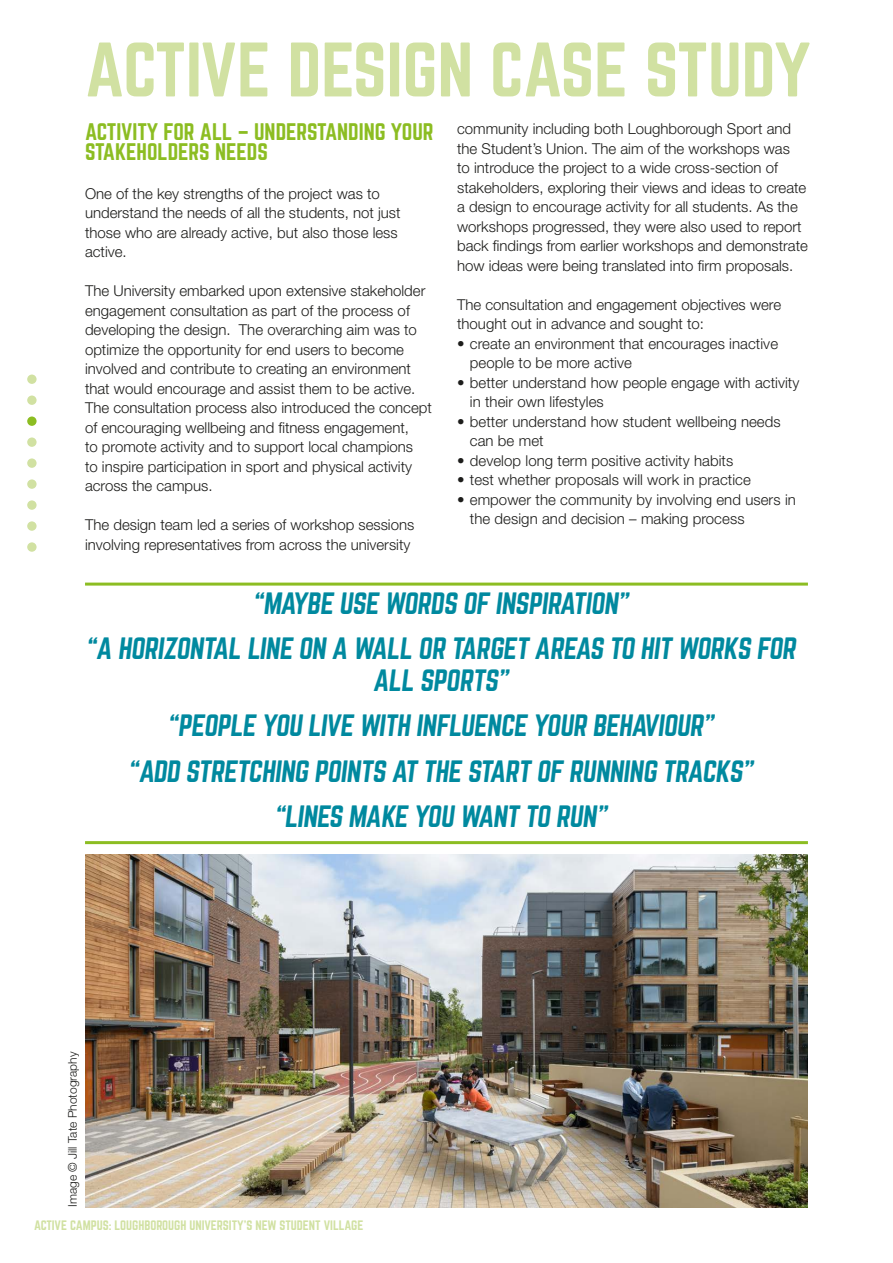
<style>
.page{position:relative;width:893px;height:1263px;background:#fff}
.page>*{position:absolute;margin:0;border:0;box-sizing:border-box;transform-origin:0 0}
.t1{font:67.35px "Norwester";color:#d1e1a2}
.t2{font:27px/45.2px "Norwester";color:#00899f;text-align:center}
.t3{font:21px/19.5px "Norwester";color:#8cbd22}
.t4{font:300 15px/19.5px "Helvetica Neue LT Std";color:#1d1d1b}
.t5{font:12px "Norwester";color:#d1e1a2}
.t6{font:300 12px "Helvetica Neue LT Std";color:#1d1d1b}
</style>
<div class="page">
<div style="left:27px;top:375px;width:10px;height:9px;background:#d1e1a2;border-radius:50%"></div>
<div style="left:27px;top:395px;width:10px;height:10px;background:#d1e1a2;border-radius:50%"></div>
<svg style="left:27px;top:416px;width:10px;height:10px"></svg>
<div style="left:27px;top:437px;width:10px;height:10px;background:#d1e1a2;border-radius:50%"></div>
<div style="left:27px;top:458px;width:10px;height:10px;background:#d1e1a2;border-radius:50%"></div>
<hr style="left:85px;top:583px;width:723px;height:3px;background:#8cbd22">
<hr style="left:85px;top:841px;width:723px;height:3px;background:#8cbd22">
<img style="left:85px;top:855px;width:723px;height:352px">
<div style="left:27px;top:479px;width:10px;height:10px;background:#d1e1a2;border-radius:50%"></div>
<div style="left:27px;top:500px;width:10px;height:10px;background:#d1e1a2;border-radius:50%"></div>
<div style="left:27px;top:521px;width:10px;height:10px;background:#d1e1a2;border-radius:50%"></div>
<div style="left:27px;top:542px;width:10px;height:10px;background:#d1e1a2;border-radius:50%"></div>
<h1 class="t1" style="left:85px;top:38px;width:727px">ACTIVE DESIGN CASE STUDY</h1>
<p class="t4" style="left:457px;top:119px;width:352px">community including both Loughborough Sport and the Student’s Union. The aim of the workshops was<br>to introduce the project to a wide cross-section of stakeholders, exploring their views and ideas to create a design to encourage activity for all students. As the workshops progressed, they were also used to report back findings from earlier workshops and demonstrate how ideas were being translated into firm proposals.</p>
<p class="t4" style="left:457px;top:294px;width:325px">The consultation and engagement objectives were thought out in advance and sought to:</p>
<p class="t4" style="left:470px;top:333px;width:310px;text-indent:-13px">• create an environment that encourages inactive people to be more active</p>
<p class="t4" style="left:470px;top:372px;width:331px;text-indent:-13px">• better understand how people engage with activity in their own lifestyles</p>
<p class="t4" style="left:470px;top:411px;width:312px;text-indent:-13px">• better understand how student wellbeing needs can be met</p>
<p class="t4" style="left:457px;top:450px;width:278px">• develop long term positive activity habits</p>
<p class="t4" style="left:457px;top:470px;width:295px">• test whether proposals will work in practice</p>
<p class="t4" style="left:470px;top:489px;width:327px;text-indent:-13px">• empower the community by involving end users in the design and decision – making process</p>
<h3 class="t3" style="left:85px;top:123px;width:350px">ACTIVITY FOR ALL – UNDERSTANDING YOUR<br>STAKEHOLDERS NEEDS</h3>
<p class="t4" style="left:85px;top:183px;width:317px">One of the key strengths of the project was to understand the needs of all the students, not just those who are already active, but also those less active.</p>
<p class="t4" style="left:85px;top:281px;width:348px">The University embarked upon extensive stakeholder engagement consultation as part of the process of developing the design. The overarching aim was to optimize the opportunity for end users to become involved and contribute to creating an environment that would encourage and assist them to be active.<br>The consultation process also introduced the concept of encouraging wellbeing and fitness engagement,<br>to promote activity and to support local champions<br>to inspire participation in sport and physical activity across the campus.</p>
<p class="t4" style="left:85px;top:515px;width:331px">The design team led a series of workshop sessions involving representatives from across the university</p>
<h2 class="t2" style="left:86px;top:581px;width:715px">“MAYBE USE WORDS OF INSPIRATION”<br>“A HORIZONTAL LINE ON A WALL OR TARGET AREAS TO HIT WORKS FOR</h2>
<h2 class="t2" style="left:128px;top:659px;width:630px">ALL SPORTS”<br>“PEOPLE YOU LIVE WITH INFLUENCE YOUR BEHAVIOUR”<br>“ADD STRETCHING POINTS AT THE START OF RUNNING TRACKS” “LINES MAKE YOU WANT TO RUN”</h2>
<p class="t6" style="left:65px;top:1207px;width:157px;rotate:-90deg">Image © Jill Tate Photography</p>
<p class="t5" style="left:34px;top:1219px;width:331px">ACTIVE CAMPUS: LOUGHBOROUGH UNIVERSITY’S NEW STUDENT VILLAGE</p>
</div>
